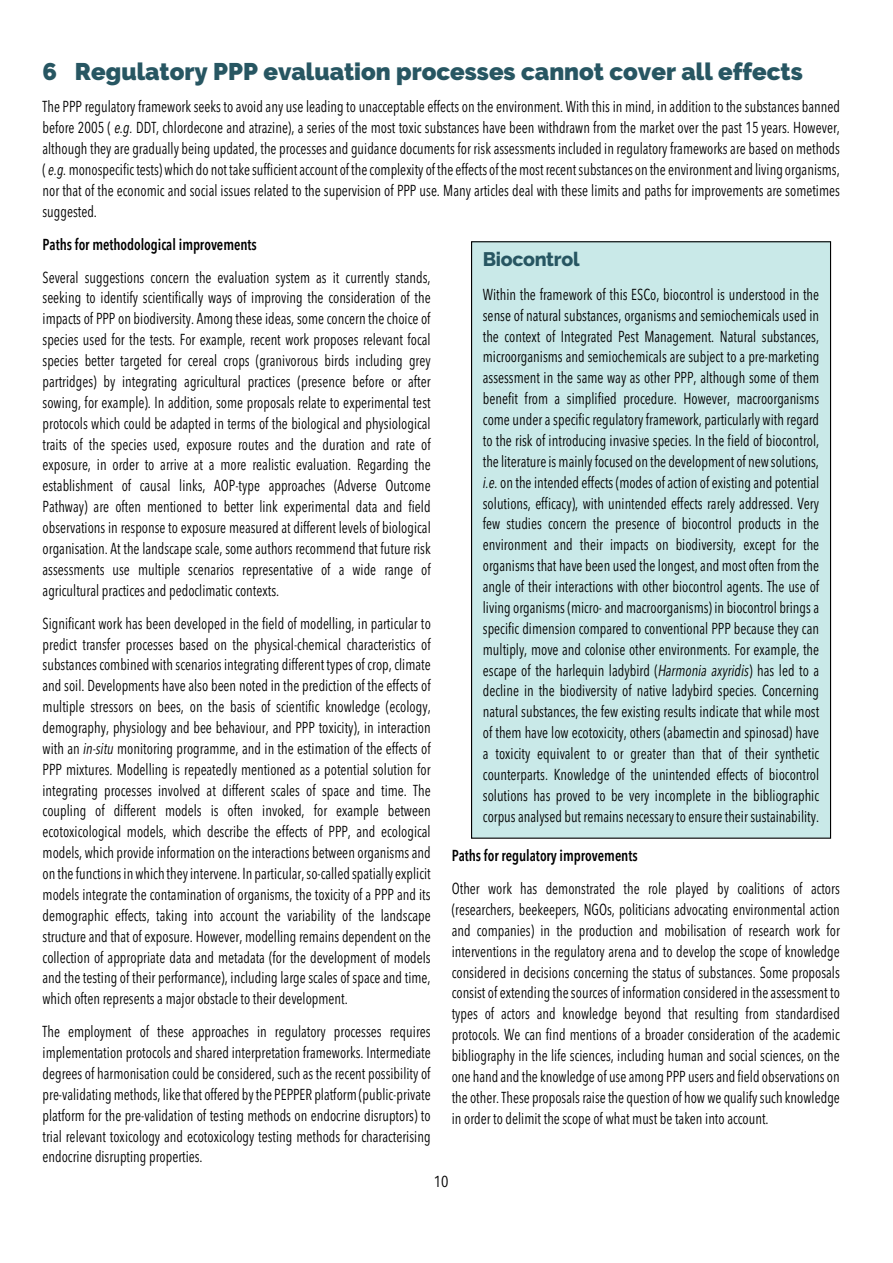
<style>
.page{position:relative;width:893px;height:1263px;background:#fff}
.page>*{position:absolute;margin:0;border:0;box-sizing:border-box;transform-origin:0 0}
.t1{font:900 24px "Raleway";color:#275662}
.t2{font:800 19.5px "Raleway";letter-spacing:-.02em;color:#275662}
.t3{font:condensed 15.75px/20.9px "Avenir Next LT Pro";color:#000;text-align:justify;scale:.9 1}
.t4{font:600 condensed 15.75px "Avenir Next LT Pro";letter-spacing:-.005em;color:#000;scale:.9 1}
.t5{font:condensed 15.75px "Avenir Next LT Pro";color:#000}
.s1{font-style:italic}
</style>
<div class="page">
<div style="left:472px;top:242px;width:358px;height:596px;background:#c9e9e8"></div>
<h1 class="t1" style="left:43px;top:58px;width:762px">6 Regulatory PPP evaluation processes cannot cover all effects</h1>
<p class="t3" style="left:43px;top:96px;width:887px">The PPP regulatory framework seeks to avoid any use leading to unacceptable effects on the environment. With this in mind, in addition to the substances banned before 2005 ( <span class="s1">e.g.</span> DDT, chlordecone and atrazine), a series of the most toxic substances have been withdrawn from the market over the past 15 years. However, although they are gradually being updated, the processes and guidance documents for risk assessments included in regulatory frameworks are based on methods ( <span class="s1">e.g.</span> monospecific tests) which do not take sufficient account of the complexity of the effects of the most recent substances on the environment and living organisms, nor that of the economic and social issues related to the supervision of PPP use. Many articles deal with these limits and paths for improvements are sometimes suggested.</p>
<p class="t4" style="left:43px;top:235px;width:240px">Paths for methodological improvements</p>
<p class="t3" style="left:43px;top:267px;width:433px">Several suggestions concern the evaluation system as it currently stands, seeking to identify scientifically ways of improving the consideration of the impacts of PPP on biodiversity. Among these ideas, some concern the choice of species used for the tests. For example, recent work proposes relevant focal species better targeted for cereal crops (granivorous birds including grey partridges) by integrating agricultural practices (presence before or after sowing, for example). In addition, some proposals relate to experimental test protocols which could be adapted in terms of the biological and physiological traits of the species used, exposure routes and the duration and rate of exposure, in order to arrive at a more realistic evaluation. Regarding the establishment of causal links, AOP-type approaches (Adverse Outcome Pathway) are often mentioned to better link experimental data and field observations in response to exposure measured at different levels of biological organisation. At the landscape scale, some authors recommend that future risk assessments use multiple scenarios representative of a wide range of agricultural practices and pedoclimatic contexts.</p>
<p class="t3" style="left:43px;top:613px;width:433px">Significant work has been developed in the field of modelling, in particular to predict transfer processes based on the physical-chemical characteristics of substances combined with scenarios integrating different types of crop, climate and soil. Developments have also been noted in the prediction of the effects of multiple stressors on bees, on the basis of scientific knowledge (ecology, demography, physiology and bee behaviour, and PPP toxicity), in interaction with an <span class="s1">in-situ</span> monitoring programme, and in the estimation of the effects of PPP mixtures. Modelling is repeatedly mentioned as a potential solution for integrating processes involved at different scales of space and time. The coupling of different models is often invoked, for example between ecotoxicological models, which describe the effects of PPP, and ecological models, which provide information on the interactions between organisms and on the functions in which they intervene. In particular, so-called spatially explicit models integrate the contamination of organisms, the toxicity of a PPP and its demographic effects, taking into account the variability of the landscape structure and that of exposure. However, modelling remains dependent on the collection of appropriate data and metadata (for the development of models and the testing of their performance), including large scales of space and time, which often represents a major obstacle to their development.</p>
<p class="t3" style="left:43px;top:1021px;width:433px">The employment of these approaches in regulatory processes requires implementation protocols and shared interpretation frameworks. Intermediate degrees of harmonisation could be considered, such as the recent possibility of pre-validating methods, like that offered by the PEPPER platform (public-private platform for the pre-validation of testing methods on endocrine disruptors) to trial relevant toxicology and ecotoxicology testing methods for characterising endocrine disrupting properties.</p>
<p class="t2" style="left:483px;top:248px;width:98px">Biocontrol</p>
<p class="t3" style="left:483px;top:284px;width:375px">Within the framework of this ESCo, biocontrol is understood in the sense of natural substances, organisms and semiochemicals used in the context of Integrated Pest Management. Natural substances, microorganisms and semiochemicals are subject to a pre-marketing assessment in the same way as other PPP, although some of them benefit from a simplified procedure. However, macroorganisms come under a specific regulatory framework, particularly with regard to the risk of introducing invasive species. In the field of biocontrol, the literature is mainly focused on the development of new solutions, <span class="s1">i.e.</span> on the intended effects (modes of action of existing and potential solutions, efficacy), with unintended effects rarely addressed. Very few studies concern the presence of biocontrol products in the environment and their impacts on biodiversity, except for the organisms that have been used the longest, and most often from the angle of their interactions with other biocontrol agents. The use of living organisms (micro- and macroorganisms) in biocontrol brings a specific dimension compared to conventional PPP because they can multiply, move and colonise other environments. For example, the escape of the harlequin ladybird (<span class="s1">Harmonia axyridis</span>) has led to a decline in the biodiversity of native ladybird species. Concerning natural substances, the few existing results indicate that while most of them have low ecotoxicity, others (abamectin and spinosad) have a toxicity equivalent to or greater than that of their synthetic counterparts. Knowledge of the unintended effects of biocontrol solutions has proved to be very incomplete in the bibliographic corpus analysed but remains necessary to ensure their sustainability.</p>
<p class="t4" style="left:452px;top:846px;width:208px">Paths for regulatory improvements</p>
<p class="t3" style="left:452px;top:878px;width:433px">Other work has demonstrated the role played by coalitions of actors (researchers, beekeepers, NGOs, politicians advocating environmental action and companies) in the production and mobilisation of research work for interventions in the regulatory arena and to develop the scope of knowledge considered in decisions concerning the status of substances. Some proposals consist of extending the sources of information considered in the assessment to types of actors and knowledge beyond that resulting from standardised protocols. We can find mentions of a broader consideration of the academic bibliography in the life sciences, including human and social sciences, on the one hand and the knowledge of use among PPP users and field observations on the other. These proposals raise the question of how we qualify such knowledge in order to delimit the scope of what must be taken into account.</p>
<p class="t5" style="left:434px;top:1171px;width:16px">10</p>
</div>
